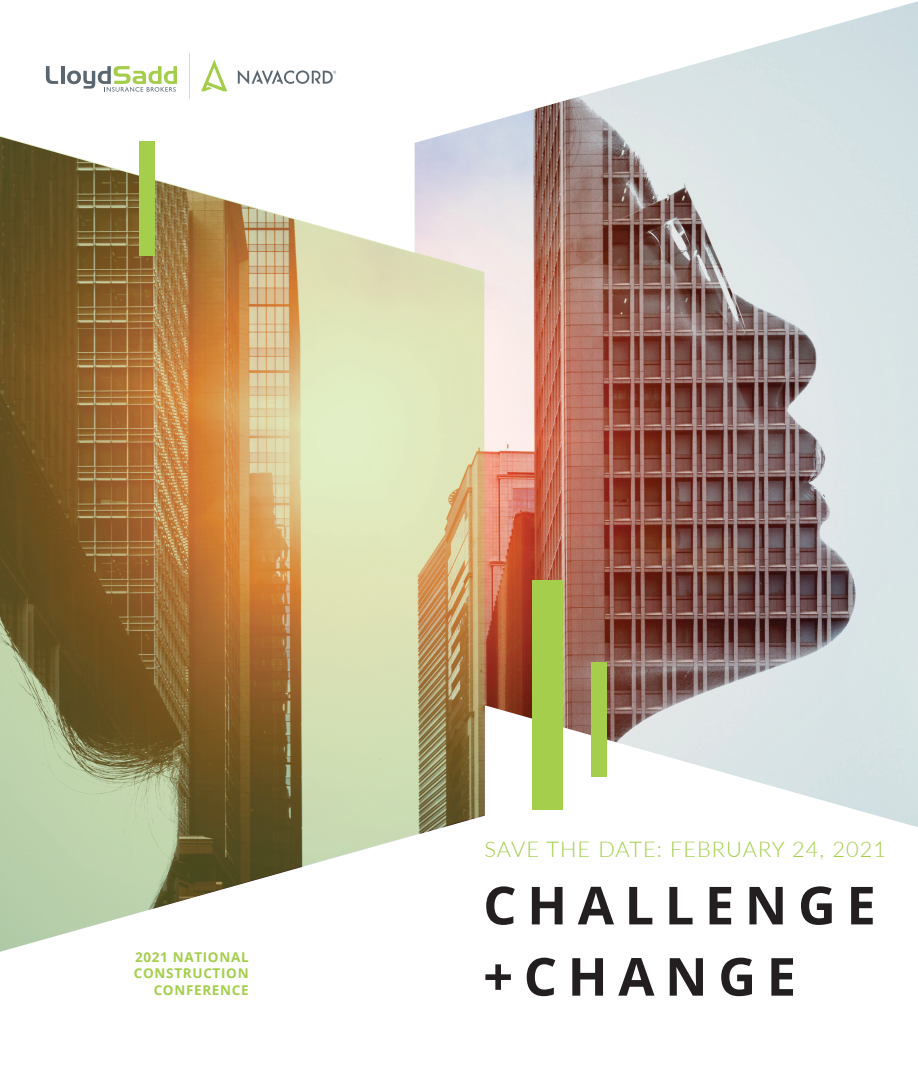
<style>
.page{position:relative;width:918px;height:1080px;background:#fff}
.page>*{position:absolute;margin:0;border:0;box-sizing:border-box;transform-origin:0 0}
.t1{font:700 52.5px/71.2px "Open Sans";letter-spacing:.2em;color:#231f20}
.t2{font:300 21.75px "Lato";letter-spacing:.05em;color:#a4ce4b}
.t3{font:700 13.5px/16.2px "Open Sans";letter-spacing:.05em;color:#a4ce4c;text-align:right}
</style>
<div class="page">
<img style="left:45px;top:1px;width:873px;height:826px">
<svg style="left:0;top:135px;width:484px;height:817px;background:#baaa81"></svg>
<div style="left:532px;top:580px;width:30px;height:230px;background:#a4ce4c"></div>
<div style="left:140px;top:141px;width:15px;height:115px;background:#a4ce4c"></div>
<div style="left:591px;top:662px;width:15px;height:115px;background:#a4ce4c"></div>
<hr style="left:189px;top:53px;width:1px;height:45px;background:#d6d9db">
<svg style="left:46px;top:66px;width:12px;height:18px"></svg>
<hr style="left:61px;top:66px;width:4px;height:18px;background:#5a6771">
<svg style="left:67px;top:66px;width:110px;height:26px"></svg>
<svg style="left:201px;top:60px;width:26px;height:31px"></svg>
<svg style="left:238px;top:70px;width:98px;height:15px"></svg>
<p class="t3" style="left:134px;top:949px;width:116px">2021 NATIONAL<br>CONSTRUCTION<br>CONFERENCE</p>
<h2 class="t2" style="left:484px;top:834px;width:403px">SAVE THE DATE: FEBRUARY 24, 2021</h2>
<h1 class="t1" style="left:483px;top:868px;width:394px">CHALLENGE +CHANGE</h1>
</div>
